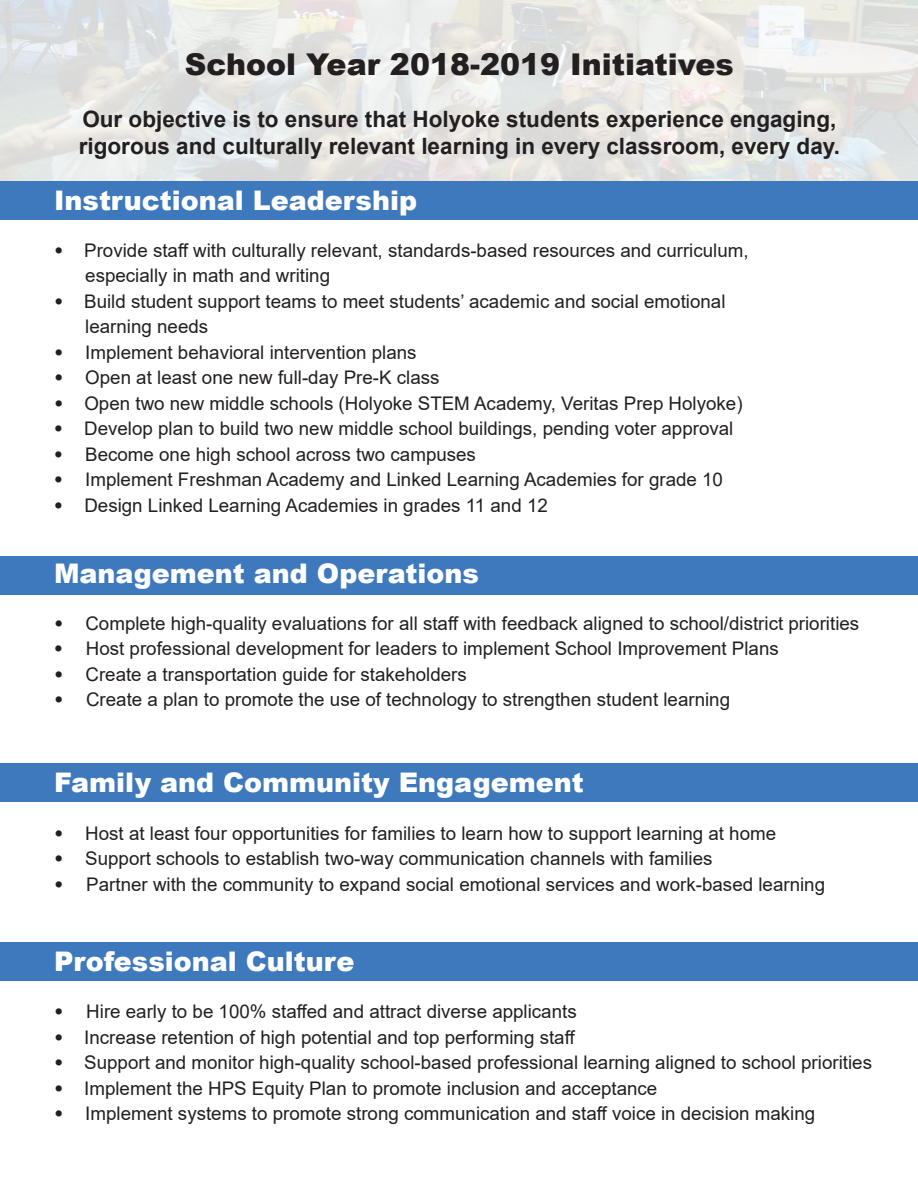
<style>
.page{position:relative;width:918px;height:1188px;background:#fff}
.page>*{position:absolute;margin:0;border:0;box-sizing:border-box;transform-origin:0 0}
.t1{font:900 30px "Arial";color:#231f20}
.t2{font:900 27px "Arial";color:#fff}
.t3{font:700 22.5px/27px "Arial";color:#231f20}
.t4{font:18.75px/25.5px "Arial";color:#231f20}
.s1{font-weight:900}
</style>
<div class="page">
<img style="left:0;top:0;width:918px;height:181px">
<div style="left:0;top:181px;width:918px;height:39px;background:#3e79bd"></div>
<div style="left:0;top:556px;width:918px;height:39px;background:#3e79bd"></div>
<div style="left:0;top:763px;width:918px;height:39px;background:#3e79bd"></div>
<div style="left:0;top:942px;width:918px;height:39px;background:#3e79bd"></div>
<p class="t1" style="left:185px;top:42px;width:550px">School Year 2018-2019 Initiatives</p>
<p class="t3" style="left:79px;top:106px;width:763px">Our objective is to ensure that Holyoke students experience engaging, rigorous and culturally relevant learning in every classroom, every day.</p>
<p class="t2" style="left:54px;top:181px;width:365px">Instructional Leadership</p>
<p class="t4" style="left:85px;top:237px;width:665px;text-indent:-31px"><span class="s1">•</span> Provide staff with culturally relevant, standards-based resources and curriculum, especially in math and writing</p>
<p class="t4" style="left:85px;top:288px;width:642px;text-indent:-31px"><span class="s1">•</span> Build student support teams to meet students’ academic and social emotional learning needs</p>
<p class="t4" style="left:54px;top:339px;width:364px"><span class="s1">•</span> Implement behavioral intervention plans</p>
<p class="t4" style="left:54px;top:365px;width:387px"><span class="s1">•</span> Open at least one new full-day Pre-K class</p>
<p class="t4" style="left:54px;top:390px;width:690px"><span class="s1">•</span> Open two new middle schools (Holyoke STEM Academy, Veritas Prep Holyoke)</p>
<p class="t4" style="left:54px;top:416px;width:681px"><span class="s1">•</span> Develop plan to build two new middle school buildings, pending voter approval</p>
<p class="t4" style="left:54px;top:441px;width:424px"><span class="s1">•</span> Become one high school across two campuses</p>
<p class="t4" style="left:54px;top:467px;width:671px"><span class="s1">•</span> Implement Freshman Academy and Linked Learning Academies for grade 10</p>
<p class="t4" style="left:54px;top:492px;width:495px"><span class="s1">•</span> Design Linked Learning Academies in grades 11 and 12</p>
<p class="t2" style="left:54px;top:554px;width:426px">Management and Operations</p>
<p class="t4" style="left:54px;top:610px;width:807px"><span class="s1">•</span> Complete high-quality evaluations for all staff with feedback aligned to school/district priorities</p>
<p class="t4" style="left:54px;top:636px;width:726px"><span class="s1">•</span> Host professional development for leaders to implement School Improvement Plans</p>
<p class="t4" style="left:54px;top:661px;width:414px"><span class="s1">•</span> Create a transportation guide for stakeholders</p>
<p class="t4" style="left:54px;top:687px;width:678px"><span class="s1">•</span> Create a plan to promote the use of technology to strengthen student learning</p>
<p class="t2" style="left:54px;top:763px;width:531px">Family and Community Engagement</p>
<p class="t4" style="left:54px;top:820px;width:724px"><span class="s1">•</span> Host at least four opportunities for families to learn how to support learning at home</p>
<p class="t4" style="left:54px;top:846px;width:660px"><span class="s1">•</span> Support schools to establish two-way communication channels with families</p>
<p class="t4" style="left:54px;top:871px;width:773px"><span class="s1">•</span> Partner with the community to expand social emotional services and work-based learning</p>
<p class="t2" style="left:54px;top:942px;width:302px">Professional Culture</p>
<p class="t4" style="left:54px;top:999px;width:524px"><span class="s1">•</span> Hire early to be 100% staffed and attract diverse applicants</p>
<p class="t4" style="left:54px;top:1024px;width:523px"><span class="s1">•</span> Increase retention of high potential and top performing staff</p>
<p class="t4" style="left:54px;top:1050px;width:820px"><span class="s1">•</span> Support and monitor high-quality school-based professional learning aligned to school priorities</p>
<p class="t4" style="left:54px;top:1075px;width:605px"><span class="s1">•</span> Implement the HPS Equity Plan to promote inclusion and acceptance</p>
<p class="t4" style="left:54px;top:1101px;width:763px"><span class="s1">•</span> Implement systems to promote strong communication and staff voice in decision making</p>
</div>
